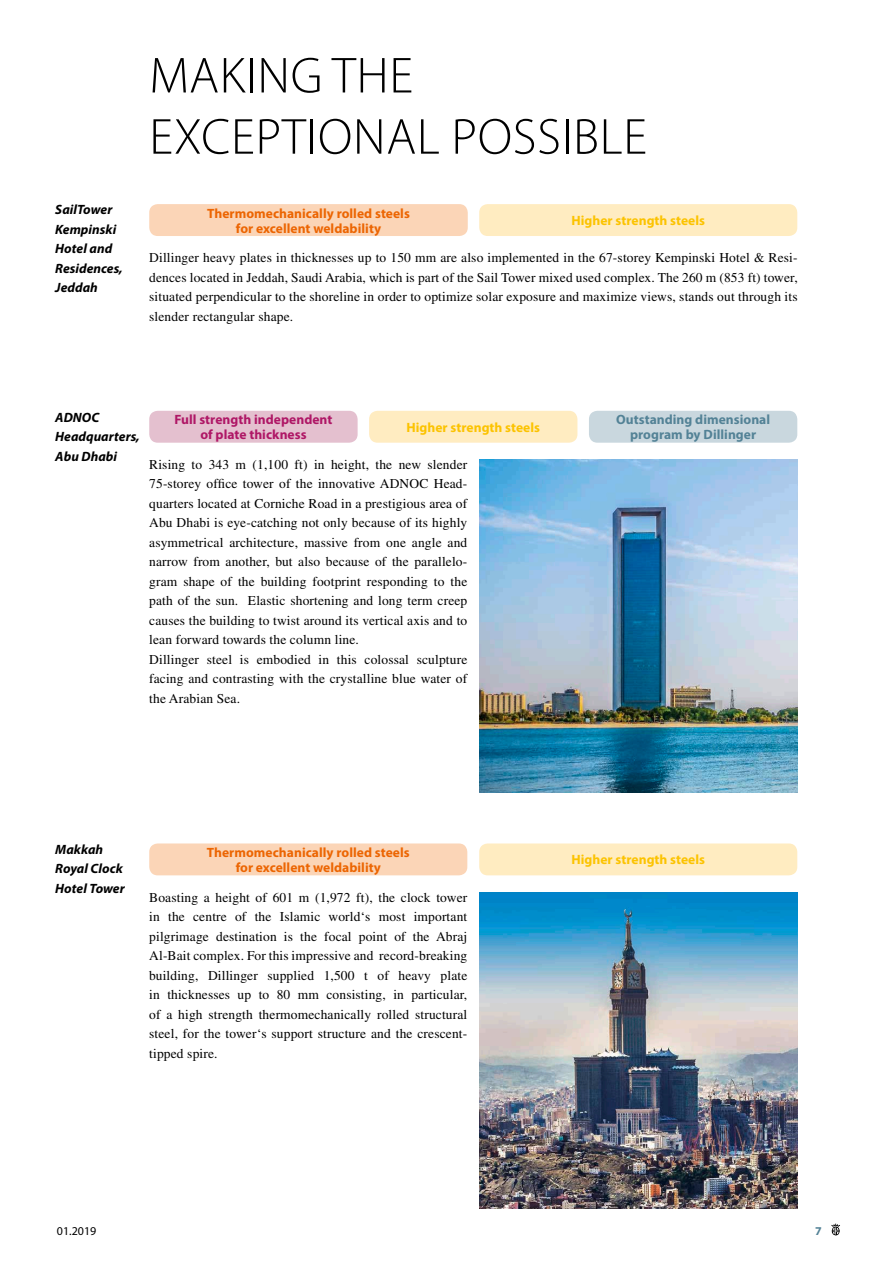
<style>
.page{position:relative;width:893px;height:1263px;background:#fff}
.page>*{position:absolute;margin:0;border:0;box-sizing:border-box;transform-origin:0 0}
.t1{font:300 51px/61.2px "Myriad Pro";letter-spacing:.015em;color:#000}
.t2{font:13.5px/19.5px "Times LT Std";letter-spacing:.01em;color:#000;text-align:justify}
.t3{font:700 13.5px/15px "Myriad Pro";letter-spacing:.005em;color:#ec6502;text-align:center}
.t4{font:italic 700 13.5px/19.5px "Myriad Pro";letter-spacing:.005em;color:#000}
.t5{font:700 13.5px "Myriad Pro";letter-spacing:.005em;color:#fcc300}
.t6{font:700 13.5px/15px "Myriad Pro";letter-spacing:.005em;color:#538296;text-align:center}
.t7{font:700 13.5px/15px "Myriad Pro";letter-spacing:.005em;color:#af1766;text-align:center}
.t8{font:12px "Myriad Pro";color:#000}
.t9{font:700 12px "Myriad Pro";color:#538296}
</style>
<div class="page">
<svg style="left:831px;top:1223px;width:9px;height:12px"></svg>
<div style="left:479px;top:843px;width:318px;height:32px;background:#ffecc1;border-radius:9px"></div>
<div style="left:149px;top:843px;width:318px;height:32px;background:#fbd5b7;border-radius:9px"></div>
<div style="left:479px;top:204px;width:318px;height:32px;background:#ffecc1;border-radius:9px"></div>
<div style="left:149px;top:204px;width:319px;height:32px;background:#fbd5b7;border-radius:9px"></div>
<img style="left:479px;top:892px;width:318px;height:317px">
<div style="left:589px;top:411px;width:208px;height:32px;background:#c9d7de;border-radius:9px"></div>
<div style="left:369px;top:411px;width:208px;height:32px;background:#ffecc1;border-radius:9px"></div>
<div style="left:149px;top:411px;width:209px;height:32px;background:#e4c0cf;border-radius:9px"></div>
<img style="left:479px;top:460px;width:318px;height:332px">
<p class="t4" style="left:55px;top:199px;width:69px">SailTower<br>Kempinski<br>Hotel and<br>Residences,<br>Jeddah</p>
<h1 class="t1" style="left:149px;top:46px;width:499px">MAKING THE<br>EXCEPTIONAL POSSIBLE</h1>
<p class="t3" style="left:207px;top:205px;width:204px">Thermomechanically rolled steels for excellent weldability</p>
<p class="t5" style="left:571px;top:212px;width:135px">Higher strength steels</p>
<p class="t2" style="left:149px;top:248px;width:650px">Dillinger heavy plates in thicknesses up to 150 mm are also implemented in the 67-storey Kempinski Hotel &amp; Resi&shy;dences located in Jeddah, Saudi Arabia, which is part of the Sail Tower mixed used complex. The 260 m (853 ft) tower, situated perpendicular to the shoreline in order to optimize solar exposure and maximize views, stands out through its slender rectangular shape.</p>
<p class="t4" style="left:55px;top:407px;width:86px">ADNOC<br>Headquarters,<br>Abu Dhabi</p>
<p class="t5" style="left:406px;top:418px;width:135px">Higher strength steels</p>
<p class="t7" style="left:174px;top:412px;width:159px">Full strength independent of plate thickness</p>
<p class="t2" style="left:149px;top:455px;width:320px;text-align:left">Rising to 343 m (1,100 ft) in height, the new slender 75-storey office tower of the innovative ADNOC Head&shy;quarters located at Corniche Road in a prestigious area of Abu Dhabi is eye-catching not only because of its highly asymmetrical architecture, massive from one angle and narrow from another, but also because of the parallelo&shy;gram shape of the building footprint responding to the path of the sun. Elastic shortening and long term creep causes the building to twist around its vertical axis and to lean forward towards the column line.<br>Dillinger steel is embodied in this colossal sculpture facing and contrasting with the crystalline blue water of the Arabian Sea.</p>
<p class="t6" style="left:616px;top:412px;width:156px">Outstanding dimensional program by Dillinger</p>
<p class="t4" style="left:55px;top:839px;width:71px">Makkah<br>Royal Clock<br>Hotel Tower</p>
<p class="t3" style="left:207px;top:844px;width:204px">Thermomechanically rolled steels for excellent weldability</p>
<p class="t2" style="left:149px;top:887px;width:320px">Boasting a height of 601 m (1,972 ft), the clock tower in the centre of the Islamic world‘s most important pilgrimage destination is the focal point of the Abraj Al-Bait complex. For this impressive and record-breaking building, Dillinger supplied 1,500 t of heavy plate in thicknesses up to 80 mm consisting, in particular, of a high strength thermomechanically rolled structural steel, for the tower‘s support structure and the crescent&shy;tipped spire.</p>
<p class="t5" style="left:571px;top:851px;width:135px">Higher strength steels</p>
<p class="t8" style="left:57px;top:1224px;width:41px">01.2019</p>
<p class="t9" style="left:815px;top:1223px;width:8px">7</p>
</div>
